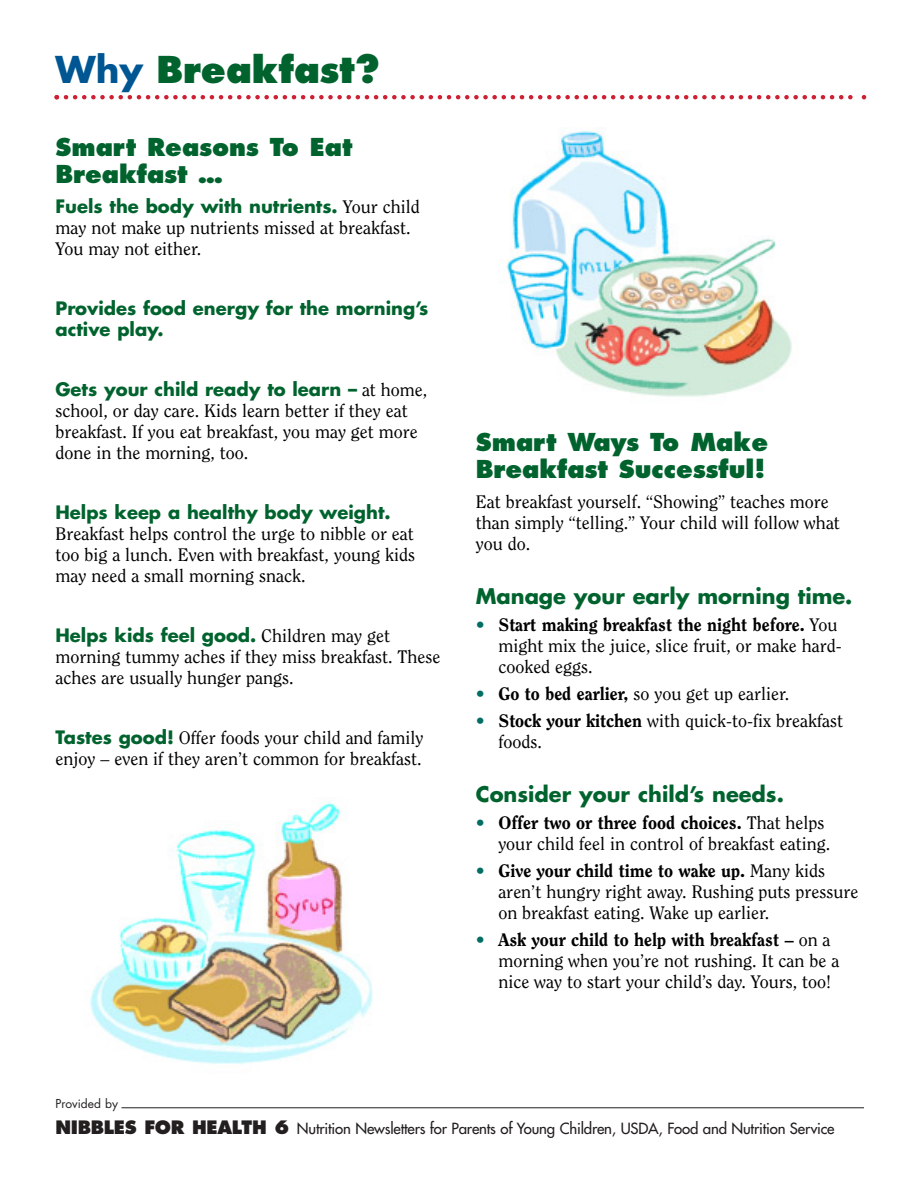
<style>
.page{position:relative;width:918px;height:1188px;background:#fff}
.page>*{position:absolute;margin:0;border:0;box-sizing:border-box;transform-origin:0 0}
.t1{font:800 36px "Futura";color:#00632e}
.t2{font:800 24px/27px "Futura";color:#00632e}
.t3{font:700 21px "Futura";color:#00632e}
.t4{font:18px/21px "Clearface";color:#000}
.t5{font:700 18px/21px "Futura";color:#00632e}
.t6{font:15px "Futura";letter-spacing:-.01em;color:#231f1f}
.t7{font:12px "Futura";color:#231f1f}
.s1{font-weight:700;color:#005692}
.s2{font-family:"Clearface";font-weight:400;color:#000}
.s3{font-family:"Futura";font-weight:700;color:#00632e}
.s4{color:#006e62}
.s5{font-weight:800}
.s6{font-weight:800;font-size:18px}
</style>
<div class="page">
<hr style="left:121px;top:1107px;width:743px;height:1px;background:#231f1f">
<svg style="left:54px;top:95px;width:812px;height:4px"></svg>
<img style="left:504px;top:130px;width:288px;height:267px">
<img style="left:90px;top:800px;width:283px;height:264px">
<h1 class="t1" style="left:56px;top:54px;width:326px"><span class="s1">Why</span> Breakfast?</h1>
<h2 class="t2" style="left:56px;top:135px;width:299px">Smart Reasons To Eat<br>Breakfast …</h2>
<p class="t5" style="left:56px;top:197px;width:366px">Fuels the body with nutrients. <span class="s2">Your child</span></p>
<p class="t4" style="left:56px;top:218px;width:357px">may not make up nutrients missed at breakfast.<br>You may not either.</p>
<p class="t5" style="left:56px;top:299px;width:374px">Provides food energy for the morning’s active play.</p>
<p class="t5" style="left:56px;top:380px;width:373px">Gets your child ready to learn – <span class="s2">at home,</span></p>
<p class="t4" style="left:56px;top:401px;width:364px">school, or day care. Kids learn better if they eat breakfast. If you eat breakfast, you may get more done in the morning, too.</p>
<p class="t5" style="left:56px;top:503px;width:337px">Helps keep a healthy body weight.</p>
<p class="t4" style="left:56px;top:524px;width:361px;text-align:justify">Breakfast helps control the urge to nibble or eat too big a lunch. Even with breakfast, young kids may need a small morning snack.</p>
<p class="t5" style="left:56px;top:626px;width:336px">Helps kids feel good. <span class="s2">Children may get</span></p>
<p class="t4" style="left:56px;top:647px;width:387px">morning tummy aches if they miss breakfast. These aches are usually hunger pangs.</p>
<p class="t4" style="left:56px;top:728px;width:370px"><span class="s3">Tastes good!</span> Offer foods your child and family enjoy – even if they aren’t common for breakfast.</p>
<h2 class="t2" style="left:476px;top:430px;width:294px">Smart Ways To Make<br>Breakfast Successful!</h2>
<p class="t4" style="left:476px;top:492px;width:366px">Eat breakfast yourself. “Showing” teaches more than simply “telling.” Your child will follow what you do.</p>
<p class="t3" style="left:476px;top:586px;width:378px">Manage your early morning time.</p>
<p class="t4" style="left:498px;top:615px;width:345px;text-indent:-22px"><span class="s4">•</span> <span class="s5">Start making breakfast the night before.</span> You might mix the juice, slice fruit, or make hard&shy;cooked eggs.</p>
<p class="t4" style="left:476px;top:684px;width:315px"><span class="s4">•</span> <span class="s5">Go to bed earlier,</span> so you get up earlier.</p>
<p class="t4" style="left:498px;top:711px;width:346px;text-indent:-22px"><span class="s4">•</span> <span class="s5">Stock your kitchen</span> with quick-to-fix breakfast foods.</p>
<p class="t3" style="left:476px;top:784px;width:310px">Consider your child’s needs.</p>
<p class="t4" style="left:498px;top:813px;width:334px;text-indent:-22px"><span class="s4">•</span> <span class="s5">Offer two or three food choices.</span> That helps your child feel in control of breakfast eating.</p>
<p class="t4" style="left:498px;top:861px;width:362px;text-indent:-22px"><span class="s4">•</span> <span class="s5">Give your child time to wake up.</span> Many kids aren’t hungry right away. Rushing puts pressure on breakfast eating. Wake up earlier.</p>
<p class="t4" style="left:498px;top:930px;width:343px;text-indent:-22px"><span class="s4">•</span> <span class="s5">Ask your child to help with breakfast –</span> on a morning when you’re not rushing. It can be a nice way to start your child’s day. Yours, too!</p>
<p class="t7" style="left:56px;top:1098px;width:64px">Provided by</p>
<p class="t6" style="left:56px;top:1121px;width:781px"><span class="s6">NIBBLES FOR HEALTH 6</span> Nutrition Newsletters for Parents of Young Children, USDA, Food and Nutrition Service</p>
</div>
